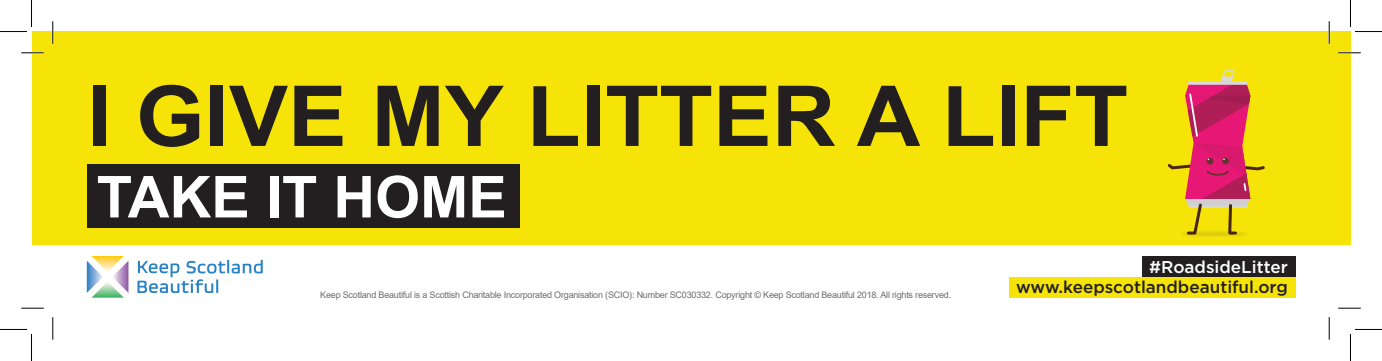
<style>
.page{position:relative;width:1382px;height:361px;background:#fff}
.page>*{position:absolute;margin:0;border:0;box-sizing:border-box;transform-origin:0 0}
.t1{font:700 84px "Arial";color:#231f20;scale:1.05 1}
.t2{font:700 57.75px "Arial";color:#fff}
.t3{font:500 17.1px "Gotham";color:#231f20}
.t4{font:500 17.1px "Gotham";color:#fff}
.t5{font:9px "Arial";letter-spacing:-.02em;color:#6c6d70}
</style>
<div class="page">
<div style="left:32px;top:32px;width:1318px;height:213px;background:#f6e308"></div>
<div style="left:1178px;top:230px;width:70px;height:8px;background:#eedc08"></div>
<svg style="left:1167px;top:70px;width:98px;height:166px"></svg>
<div style="left:87px;top:165px;width:432px;height:63px;background:#231f20"></div>
<div style="left:1141px;top:256px;width:153px;height:21px;background:#231f20"></div>
<div style="left:1008px;top:277px;width:286px;height:20px;background:#f6e308"></div>
<svg style="left:87px;top:256px;width:41px;height:41px"></svg>
<svg style="left:137px;top:260px;width:126px;height:33px"></svg>
<hr style="left:21px;top:52px;width:23px;height:2px;background:#fff">
<hr style="left:1337px;top:52px;width:23px;height:2px;background:#fff">
<hr style="left:52px;top:21px;width:2px;height:23px;background:#fff">
<hr style="left:1327px;top:21px;width:2px;height:23px;background:#fff">
<svg style="left:21px;top:53px;width:23px;height:1px"></svg>
<svg style="left:1337px;top:53px;width:23px;height:1px"></svg>
<svg style="left:21px;top:308px;width:23px;height:1px"></svg>
<svg style="left:1338px;top:308px;width:22px;height:1px"></svg>
<svg style="left:53px;top:21px;width:1px;height:23px"></svg>
<svg style="left:53px;top:317px;width:1px;height:22px"></svg>
<svg style="left:1328px;top:21px;width:1px;height:23px"></svg>
<svg style="left:1328px;top:317px;width:1px;height:22px"></svg>
<svg style="left:0;top:0;width:32px;height:32px"></svg>
<svg style="left:0;top:329px;width:32px;height:32px"></svg>
<svg style="left:1349px;top:0;width:32px;height:32px"></svg>
<svg style="left:1350px;top:329px;width:31px;height:32px"></svg>
<h1 class="t1" style="left:87px;top:57px;width:993px">I GIVE MY LITTER A LIFT</h1>
<h2 class="t2" style="left:97px;top:156px;width:411px">TAKE IT HOME</h2>
<h3 class="t4" style="left:1149px;top:257px;width:140px">#RoadsideLitter</h3>
<p class="t5" style="left:320px;top:288px;width:632px">Keep Scotland Beautiful is a Scottish Charitable Incorporated Organisation (SCIO): Number SC030332. Copyright © Keep Scotland Beautiful 2018. All rights reserved.</p>
<h3 class="t3" style="left:1015px;top:276px;width:273px">www.keepscotlandbeautiful.org</h3>
</div>
